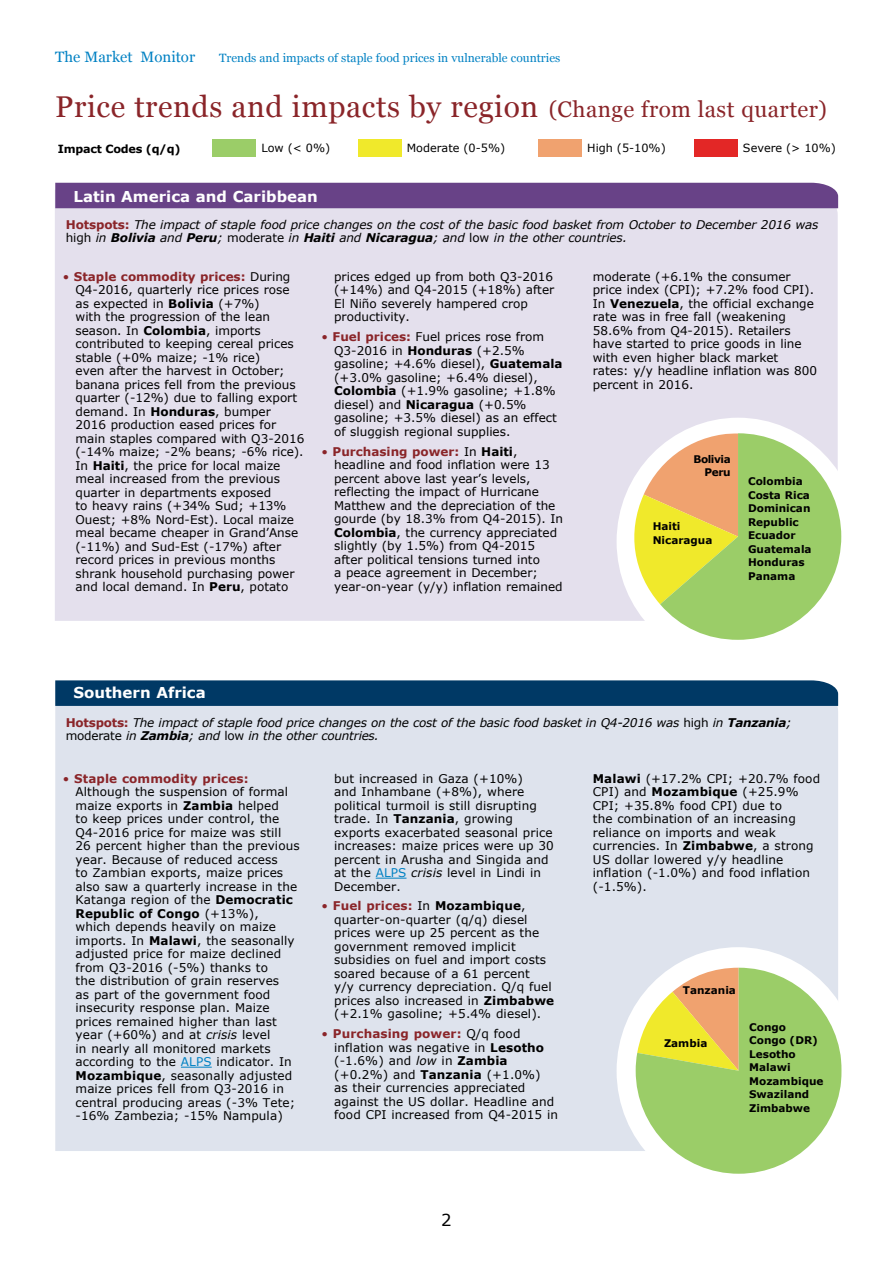
<style>
.page{position:relative;width:893px;height:1263px;background:#fff}
.page>*{position:absolute;margin:0;border:0;box-sizing:border-box;transform-origin:0 0}
.testo_elenco{font:30px "Georgia";letter-spacing:.02em;color:#8a2529}
.Normale{font:16.5px "Verdana";color:#000}
.testo_elenco-2{font:700 15px "Verdana";color:#fff}
.t1{font:15px "Georgia";color:#0081c3}
.testo_elenco-3{font:12px/13.5px "Verdana";letter-spacing:.01em;color:#000}
.testo_elenco-4{font:italic 12px/13.5px "Verdana";letter-spacing:-.01em;color:#000}
.t2{font:12px "Georgia";color:#0081c3}
.Normale-2{font:11.25px "Verdana";color:#000}
.Normale-3{font:700 11.25px "Verdana";letter-spacing:-.02em;color:#000}
.testo_elenco-5{font:700 10.5px/13.5px "Verdana";color:#000}
.testo_elenco-6{font:700 10.5px "Verdana";letter-spacing:-.04em;color:#000}
.s1{font-size:22.5px}
.s2{font-weight:700;font-style:normal;color:#8a2529}
.s3{font-style:normal}
.s4{font-weight:700}
.s5{color:#8a2529}
.s6{font-weight:700;color:#8a2529}
.s7{font-style:italic}
.s8{color:#0081c3}
</style>
<div class="page">
<div style="left:212px;top:139px;width:44px;height:17px;background:#9bcd68"></div>
<div style="left:358px;top:139px;width:43px;height:17px;background:#f0e92b"></div>
<div style="left:538px;top:139px;width:44px;height:17px;background:#f0a26f"></div>
<div style="left:694px;top:139px;width:44px;height:17px;background:#e32726"></div>
<div style="left:55px;top:208px;width:783px;height:413px;background:#e4e0ed"></div>
<div style="left:55px;top:183px;width:783px;height:25px;background:#684287"></div>
<div style="left:617px;top:418px;width:242px;height:247px;background:#fff;border-radius:50%"></div>
<svg style="left:631px;top:433px;width:210px;height:207px"></svg>
<div style="left:55px;top:706px;width:783px;height:445px;background:#dee3ed"></div>
<svg style="left:55px;top:680px;width:783px;height:26px;background:#053d68"></svg>
<hr style="left:181px;top:1067px;width:31px;height:1px;background:#0081c3">
<hr style="left:376px;top:878px;width:30px;height:1px;background:#0081c3">
<div style="left:617px;top:947px;width:242px;height:248px;background:#fff;border-radius:50%"></div>
<svg style="left:636px;top:968px;width:206px;height:206px"></svg>
<p class="t1" style="left:55px;top:46px;width:141px">The Market Monitor</p>
<p class="t2" style="left:219px;top:49px;width:343px">Trends and impacts of staple food prices in vulnerable countries</p>
<p class="testo_elenco" style="left:55px;top:85px;width:773px">Price trends and impacts by region <span class="s1">(Change from last quarter)</span></p>
<p class="Normale-3" style="left:58px;top:140px;width:124px">Impact Codes (q/q)</p>
<p class="Normale-2" style="left:261px;top:140px;width:70px">Low (&lt; 0%)</p>
<p class="Normale-2" style="left:407px;top:140px;width:100px">Moderate (0-5%)</p>
<p class="Normale-2" style="left:587px;top:140px;width:80px">High (5-10%)</p>
<p class="Normale-2" style="left:743px;top:140px;width:95px">Severe (&gt; 10%)</p>
<p class="testo_elenco-2" style="left:73px;top:186px;width:246px">Latin America and Caribbean</p>
<p class="testo_elenco-4" style="left:66px;top:218px;width:754px"><span class="s2">Hotspots:</span> The impact of staple food price changes on the cost of the basic food basket from October to December 2016 was <span class="s3">high</span> in <span class="s4">Bolivia</span> and <span class="s4">Peru</span>; <span class="s3">moderate</span> in <span class="s4">Haiti</span> and <span class="s4">Nicaragua</span>; and <span class="s3">low</span> in the other countries.</p>
<p class="testo_elenco-3" style="left:76px;top:270px;width:230px;text-indent:-13px"><span class="s5">•</span> <span class="s6">Staple commodity prices:</span> During Q4-2016, quarterly rice prices rose as expected in <span class="s4">Bolivia</span> (+7%)<br>with the progression of the lean season. In <span class="s4">Colombia</span>, imports contributed to keeping cereal prices stable (+0% maize; -1% rice)<br>even after the harvest in October; banana prices fell from the previous quarter (-12%) due to falling export demand. In <span class="s4">Honduras</span>, bumper<br>2016 production eased prices for main staples compared with Q3-2016 (-14% maize; -2% beans; -6% rice).<br>In <span class="s4">Haiti</span>, the price for local maize meal increased from the previous quarter in departments exposed<br>to heavy rains (+34% Sud; +13% Ouest; +8% Nord-Est). Local maize meal became cheaper in Grand’Anse (-11%) and Sud-Est (-17%) after record prices in previous months shrank household purchasing power and local demand. In <span class="s4">Peru</span>, potato</p>
<p class="testo_elenco-3" style="left:334px;top:270px;width:222px">prices edged up from both Q3-2016 (+14%) and Q4-2015 (+18%) after<br>El Niño severely hampered crop productivity.</p>
<p class="testo_elenco-3" style="left:593px;top:270px;width:226px">moderate (+6.1% the consumer price index (CPI); +7.2% food CPI).<br>In <span class="s4">Venezuela</span>, the official exchange rate was in free fall (weakening<br>58.6% from Q4-2015). Retailers have started to price goods in line with even higher black market rates: y/y headline inflation was 800 percent in 2016.</p>
<p class="testo_elenco-3" style="left:334px;top:330px;width:230px;text-indent:-13px"><span class="s5">•</span> <span class="s6">Fuel prices:</span> Fuel prices rose from<br>Q3-2016 in <span class="s4">Honduras</span> (+2.5% gasoline; +4.6% diesel), <span class="s4">Guatemala </span>(+3.0% gasoline; +6.4% diesel),<br><span class="s4">Colombia</span> (+1.9% gasoline; +1.8% diesel) and <span class="s4">Nicaragua</span> (+0.5% gasoline; +3.5% diesel) as an effect of sluggish regional supplies.</p>
<p class="testo_elenco-3" style="left:334px;top:444px;width:230px;text-indent:-13px"><span class="s5">•</span> <span class="s6">Purchasing power:</span> In <span class="s4">Haiti</span>, headline and food inflation were 13 percent above last year’s levels, reflecting the impact of Hurricane Matthew and the depreciation of the gourde (by 18.3% from Q4-2015). In <span class="s4">Colombia</span>, the currency appreciated slightly (by 1.5%) from Q4-2015 after political tensions turned into<br>a peace agreement in December; year-on-year (y/y) inflation remained</p>
<p class="testo_elenco-6" style="left:693px;top:452px;width:39px">Bolivia</p>
<p class="testo_elenco-5" style="left:705px;top:466px;width:28px">Peru</p>
<p class="testo_elenco-5" style="left:748px;top:474px;width:56px">Colombia</p>
<p class="testo_elenco-5" style="left:748px;top:488px;width:63px">Costa Rica</p>
<p class="testo_elenco-5" style="left:748px;top:501px;width:64px">Dominican<br>Republic</p>
<p class="testo_elenco-5" style="left:748px;top:528px;width:49px">Ecuador</p>
<p class="testo_elenco-5" style="left:748px;top:542px;width:65px">Guatemala</p>
<p class="testo_elenco-5" style="left:748px;top:555px;width:58px">Honduras</p>
<p class="testo_elenco-5" style="left:748px;top:569px;width:49px">Panama</p>
<p class="testo_elenco-5" style="left:653px;top:519px;width:29px">Haiti</p>
<p class="testo_elenco-5" style="left:653px;top:533px;width:61px">Nicaragua</p>
<p class="testo_elenco-2" style="left:73px;top:682px;width:134px">Southern Africa</p>
<p class="testo_elenco-4" style="left:66px;top:715px;width:727px"><span class="s2">Hotspots:</span> The impact of staple food price changes on the cost of the basic food basket in Q4-2016 was <span class="s3">high</span> in <span class="s4">Tanzania</span>; <span class="s3">moderate</span> in <span class="s4">Zambia</span>; and <span class="s3">low</span> in the other countries.</p>
<p class="testo_elenco-3" style="left:76px;top:771px;width:226px;text-indent:-13px"><span class="s5">•</span> <span class="s6">Staple commodity prices:<br></span>Although the suspension of formal maize exports in <span class="s4">Zambia</span> helped<br>to keep prices under control, the<br>Q4-2016 price for maize was still<br>26 percent higher than the previous year. Because of reduced access<br>to Zambian exports, maize prices also saw a quarterly increase in the<br>Katanga region of the <span class="s4">Democratic<br>Republic of Congo</span> (+13%),<br>which depends heavily on maize imports. In <span class="s4">Malawi</span>, the seasonally adjusted price for maize declined from Q3-2016 (-5%) thanks to<br>the distribution of grain reserves<br>as part of the government food insecurity response plan. Maize prices remained higher than last year (+60%) and at <span class="s7">crisis</span> level<br>in nearly all monitored markets according to the <span class="s8">ALPS</span> indicator. In<br><span class="s4">Mozambique</span>, seasonally adjusted maize prices fell from Q3-2016 in central producing areas (-3% Tete; -16% Zambezia; -15% Nampula)</p>
<p class="testo_elenco-3" style="left:334px;top:771px;width:221px">but increased in Gaza (+10%)<br>and Inhambane (+8%), where political turmoil is still disrupting trade. In <span class="s4">Tanzania</span>, growing exports exacerbated seasonal price increases: maize prices were up 30 percent in Arusha and Singida and at the <span class="s8">ALPS</span> <span class="s7">crisis</span> level in Lindi in<br>December.</p>
<p class="testo_elenco-3" style="left:593px;top:771px;width:229px"><span class="s4">Malawi</span> (+17.2% CPI; +20.7% food<br>CPI) and <span class="s4">Mozambique</span> (+25.9%<br>CPI; +35.8% food CPI) due to<br>the combination of an increasing reliance on imports and weak currencies. In <span class="s4">Zimbabwe</span>, a strong<br>US dollar lowered y/y headline inflation (-1.0%) and food inflation (-1.5%).</p>
<p class="testo_elenco-3" style="left:334px;top:899px;width:221px;text-indent:-13px"><span class="s5">•</span> <span class="s6">Fuel prices:</span> In <span class="s4">Mozambique</span>, quarter-on-quarter (q/q) diesel prices were up 25 percent as the government removed implicit subsidies on fuel and import costs soared because of a 61 percent<br>y/y currency depreciation. Q/q fuel prices also increased in <span class="s4">Zimbabwe </span>(+2.1% gasoline; +5.4% diesel).</p>
<p class="testo_elenco-3" style="left:334px;top:1027px;width:225px;text-indent:-13px"><span class="s5">•</span> <span class="s6">Purchasing power:</span> Q/q food inflation was negative in <span class="s4">Lesotho </span>(-1.6%) and <span class="s7">low</span> in <span class="s4">Zambia </span>(+0.2%) and <span class="s4">Tanzania</span> (+1.0%)<br>as their currencies appreciated against the US dollar. Headline and food CPI increased from Q4-2015 in</p>
<p class="testo_elenco-5" style="left:683px;top:983px;width:55px">Tanzania</p>
<p class="testo_elenco-5" style="left:749px;top:1020px;width:38px">Congo</p>
<p class="testo_elenco-5" style="left:749px;top:1034px;width:70px">Congo (DR)</p>
<p class="testo_elenco-5" style="left:749px;top:1047px;width:48px">Lesotho</p>
<p class="testo_elenco-5" style="left:749px;top:1061px;width:43px">Malawi</p>
<p class="testo_elenco-5" style="left:749px;top:1074px;width:76px">Mozambique</p>
<p class="testo_elenco-5" style="left:749px;top:1088px;width:62px">Swaziland</p>
<p class="testo_elenco-5" style="left:749px;top:1101px;width:62px">Zimbabwe</p>
<p class="testo_elenco-5" style="left:664px;top:1036px;width:45px">Zambia</p>
<p class="Normale" style="left:441px;top:1209px;width:12px">2</p>
</div>
